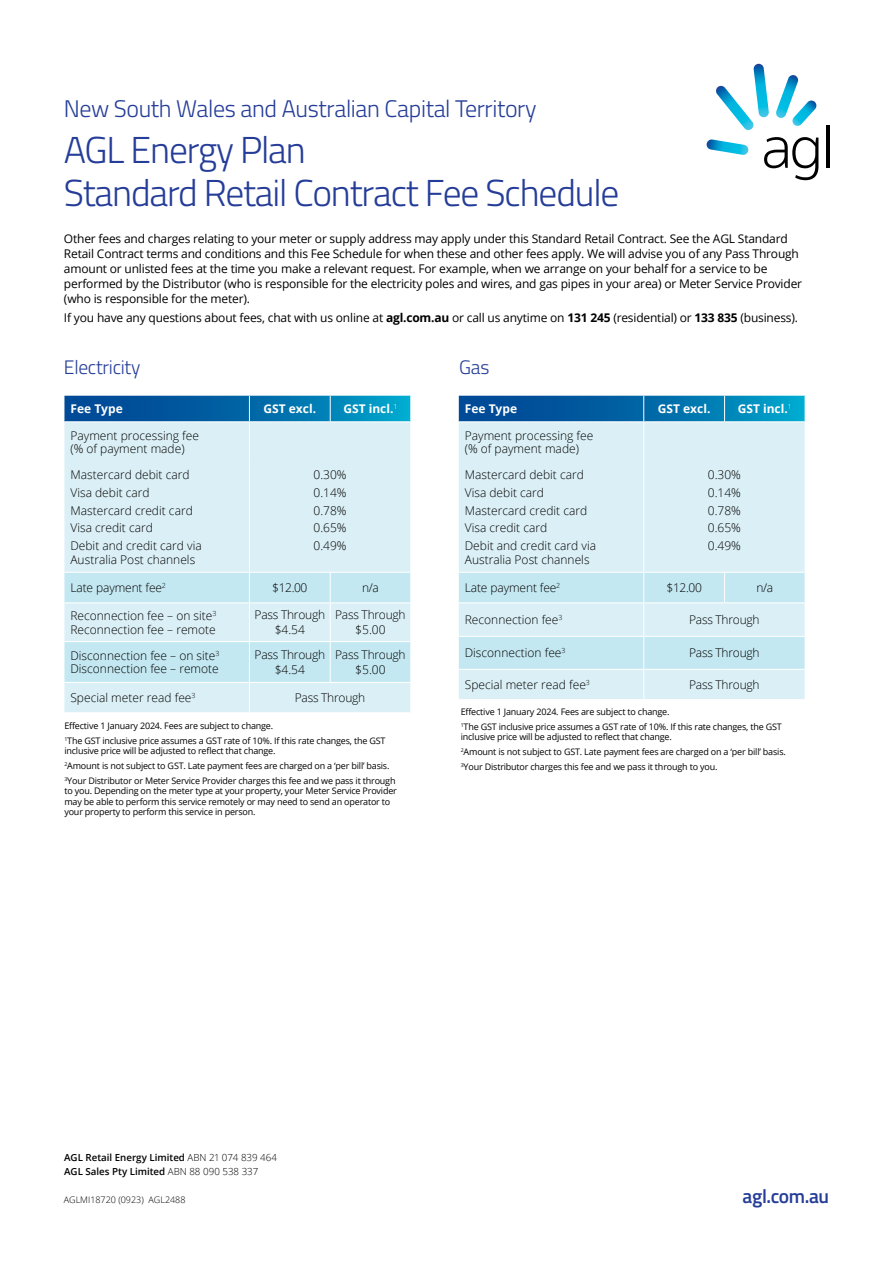
<style>
.page{position:relative;width:893px;height:1263px;background:#fff}
.page>*{position:absolute;margin:0;border:0;box-sizing:border-box;transform-origin:0 0}
.t1{font:300 37.5px/43.5px "Titillium Web";letter-spacing:-.03em;color:#253d98}
.t2{font:300 24px "Titillium Web";letter-spacing:-.015em;color:#253d98}
.t3{font:300 19.5px "Titillium Web";letter-spacing:-.015em;color:#253d98}
.t4{font:600 19.5px "Titillium Web";letter-spacing:-.02em;color:#253d98}
.t5{font:12px/15px "Open Sans";letter-spacing:-.015em;color:#000}
.t6{font:300 12px/17.7px "Open Sans";color:#000}
.t7{font:300 12px/15px "Open Sans";letter-spacing:-.02em;color:#000;text-align:center}
.t8{font:700 12px "Open Sans";color:#fff}
.t9{font:600 9.75px/13.5px "Open Sans";color:#000}
.t10{font:9px/14.7px "Open Sans";letter-spacing:-.02em;color:#000}
.t11{font:300 9px "Open Sans";color:#000}
.s1{font-weight:700}
.s2{font-weight:300}
</style>
<div class="page">
<svg style="left:764px;top:137px;width:54px;height:43px"></svg>
<hr style="left:826px;top:126px;width:3px;height:42px;background:#000">
<svg style="left:707px;top:139px;width:42px;height:16px"></svg>
<svg style="left:716px;top:64px;width:53px;height:66px"></svg>
<svg style="left:776px;top:75px;width:41px;height:51px"></svg>
<div style="left:64px;top:422px;width:346px;height:150px;background:#dbf0f6"></div>
<hr style="left:249px;top:422px;width:1px;height:39px;background:#fff">
<hr style="left:249px;top:461px;width:1px;height:111px;background:#fff">
<svg style="left:64px;top:396px;width:347px;height:26px;background:#0971ac"></svg>
<svg style="left:64px;top:572px;width:347px;height:140px;background:#d0ecf3"></svg>
<div style="left:459px;top:422px;width:346px;height:150px;background:#dbf0f6"></div>
<hr style="left:643px;top:422px;width:1px;height:39px;background:#fff">
<hr style="left:643px;top:461px;width:1px;height:111px;background:#fff">
<svg style="left:459px;top:396px;width:347px;height:26px;background:#0971ac"></svg>
<svg style="left:459px;top:572px;width:346px;height:127px;background:#d1ecf3"></svg>
<h2 class="t2" style="left:64px;top:91px;width:474px">New South Wales and Australian Capital Territory</h2>
<h1 class="t1" style="left:64px;top:126px;width:557px">AGL Energy Plan<br>Standard Retail Contract Fee Schedule</h1>
<p class="t5" style="left:64px;top:231px;width:740px">Other fees and charges relating to your meter or supply address may apply under this Standard Retail Contract. See the AGL Standard Retail Contract terms and conditions and this Fee Schedule for when these and other fees apply. We will advise you of any Pass Through amount or unlisted fees at the time you make a relevant request. For example, when we arrange on your behalf for a service to be performed by the Distributor (who is responsible for the electricity poles and wires, and gas pipes in your area) or Meter Service Provider (who is responsible for the meter).</p>
<h3 class="t5" style="left:64px;top:310px;width:736px">If you have any questions about fees, chat with us online at <span class="s1">agl.com.au</span> or call us anytime on <span class="s1">131 245</span> (residential) or <span class="s1">133 835</span> (business).</h3>
<h3 class="t3" style="left:64px;top:353px;width:78px">Electricity</h3>
<h3 class="t8" style="left:70px;top:400px;width:54px">Fee Type</h3>
<h3 class="t8" style="left:263px;top:400px;width:54px">GST excl.</h3>
<h3 class="t8" style="left:343px;top:400px;width:56px">GST incl.<sup>1</sup></h3>
<h3 class="t6" style="left:70px;top:428px;width:130px;line-height:13.5px">Payment processing fee (% of payment made)</h3>
<h3 class="t6" style="left:70px;top:466px;width:133px">Mastercard debit card<br>Visa debit card<br>Mastercard credit card<br>Visa credit card<br>Debit and credit card via</h3>
<h3 class="t6" style="left:70px;top:550px;width:126px">Australia Post channels</h3>
<h3 class="t6" style="left:313px;top:466px;width:35px;text-align:justify">0.30% 0.14% 0.78% 0.65% 0.49%</h3>
<h3 class="t6" style="left:70px;top:579px;width:97px">Late payment fee<sup>2</sup></h3>
<h3 class="t6" style="left:272px;top:579px;width:37px">$12.00</h3>
<h3 class="t6" style="left:362px;top:579px;width:18px">n/a</h3>
<h3 class="t6" style="left:70px;top:609px;width:147px;line-height:13.5px">Reconnection fee – on site<sup>3<br></sup>Reconnection fee – remote</h3>
<h3 class="t7" style="left:255px;top:607px;width:72px">Pass Through $4.54</h3>
<h3 class="t7" style="left:335px;top:607px;width:72px">Pass Through $5.00</h3>
<h3 class="t6" style="left:70px;top:648px;width:151px;line-height:13.5px">Disconnection fee – on site<sup>3<br></sup>Disconnection fee – remote</h3>
<h3 class="t7" style="left:255px;top:647px;width:72px">Pass Through $4.54</h3>
<h3 class="t7" style="left:335px;top:647px;width:72px">Pass Through $5.00</h3>
<h3 class="t6" style="left:70px;top:689px;width:127px">Special meter read fee<sup>3</sup></h3>
<h3 class="t7" style="left:295px;top:690px;width:72px">Pass Through</h3>
<p class="t10" style="left:64px;top:718px;width:323px">Effective 1 January 2024. Fees are subject to change.<br><sup>1</sup>The GST inclusive price assumes a GST rate of 10%. If this rate changes, the GST</p>
<p class="t10" style="left:64px;top:743px;width:333px">inclusive price will be adjusted to reflect that change.<br><sup>2</sup>Amount is not subject to GST. Late payment fees are charged on a ‘per bill’ basis.<br><sup>3</sup>Your Distributor or Meter Service Provider charges this fee and we pass it through</p>
<p class="t10" style="left:64px;top:785px;width:334px;line-height:10.5px">to you. Depending on the meter type at your property, your Meter Service Provider may be able to perform this service remotely or may need to send an operator to your property to perform this service in person.</p>
<h3 class="t3" style="left:459px;top:353px;width:32px">Gas</h3>
<h3 class="t8" style="left:465px;top:400px;width:54px">Fee Type</h3>
<h3 class="t8" style="left:658px;top:400px;width:54px">GST excl.</h3>
<h3 class="t8" style="left:738px;top:400px;width:56px">GST incl.<sup>1</sup></h3>
<h3 class="t6" style="left:465px;top:428px;width:130px;line-height:13.5px">Payment processing fee (% of payment made)</h3>
<h3 class="t6" style="left:465px;top:466px;width:133px">Mastercard debit card<br>Visa debit card<br>Mastercard credit card<br>Visa credit card<br>Debit and credit card via</h3>
<h3 class="t6" style="left:465px;top:550px;width:126px">Australia Post channels</h3>
<h3 class="t6" style="left:708px;top:466px;width:35px;text-align:justify">0.30% 0.14% 0.78% 0.65% 0.49%</h3>
<h3 class="t6" style="left:465px;top:579px;width:97px">Late payment fee<sup>2</sup></h3>
<h3 class="t6" style="left:666px;top:579px;width:37px">$12.00</h3>
<h3 class="t6" style="left:756px;top:579px;width:18px">n/a</h3>
<h3 class="t6" style="left:465px;top:611px;width:99px">Reconnection fee<sup>3</sup></h3>
<h3 class="t7" style="left:689px;top:612px;width:72px">Pass Through</h3>
<h3 class="t6" style="left:465px;top:644px;width:102px">Disconnection fee<sup>3</sup></h3>
<h3 class="t7" style="left:689px;top:645px;width:72px">Pass Through</h3>
<h3 class="t6" style="left:465px;top:675px;width:127px">Special meter read fee<sup>3</sup></h3>
<h3 class="t7" style="left:689px;top:677px;width:72px">Pass Through</h3>
<p class="t10" style="left:461px;top:704px;width:323px">Effective 1 January 2024. Fees are subject to change.<br><sup>1</sup>The GST inclusive price assumes a GST rate of 10%. If this rate changes, the GST</p>
<p class="t10" style="left:461px;top:729px;width:327px">inclusive price will be adjusted to reflect that change.<br><sup>2</sup>Amount is not subject to GST. Late payment fees are charged on a ‘per bill’ basis.<br><sup>3</sup>Your Distributor charges this fee and we pass it through to you.</p>
<p class="t9" style="left:64px;top:1151px;width:214px">AGL Retail Energy Limited <span class="s2">ABN 21 074 839 464<br></span>AGL Sales Pty Limited <span class="s2">ABN 88 090 538 337</span></p>
<p class="t11" style="left:64px;top:1194px;width:123px">AGLMI18720 (0923) AGL2488</p>
<h3 class="t4" style="left:743px;top:1182px;width:88px">agl.com.au</h3>
</div>
